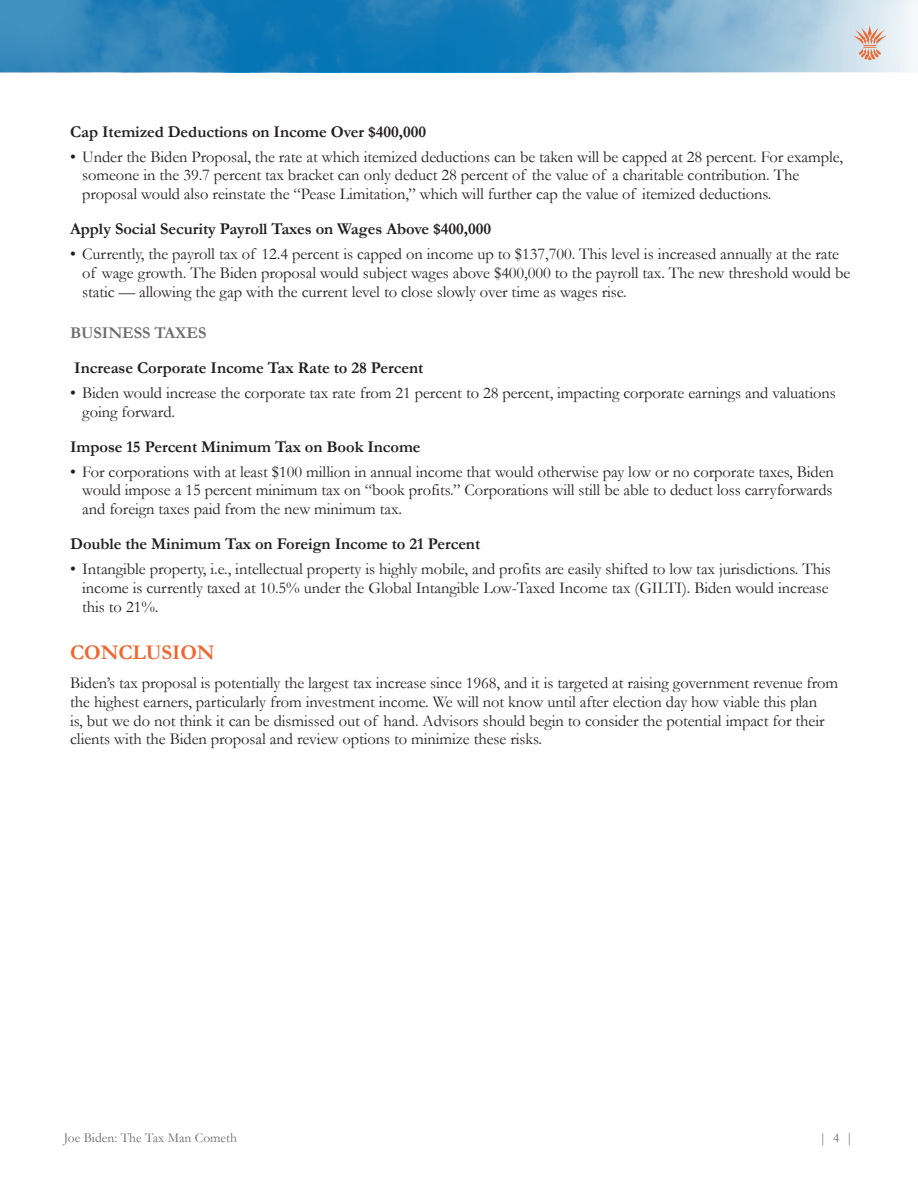
<style>
.page{position:relative;width:918px;height:1188px;background:#fff}
.page>*{position:absolute;margin:0;border:0;box-sizing:border-box;transform-origin:0 0}
.Body{font:700 21px "Garamond";letter-spacing:-.005em;color:#ee6630}
.Body-2{font:16.5px/18.8px "Garamond";letter-spacing:-.005em;color:#231f20}
.bullet{font:16.5px/18.8px "Garamond";letter-spacing:-.005em;color:#231f20}
.topic{font:700 16.5px "Garamond";letter-spacing:-.005em;color:#231f20}
.secondary_head{font:700 16.5px "Garamond";letter-spacing:-.005em;color:#6c6d70}
.t1{font:13.5px "Garamond";color:#6c6d70}
</style>
<div class="page">
<svg style="left:0;top:0;width:918px;height:72px;background:#4694c3"></svg>
<svg style="left:853px;top:26px;width:34px;height:34px"></svg>
<p class="topic" style="left:70px;top:122px;width:357px">Cap Itemized Deductions on Income Over $400,000</p>
<p class="bullet" style="left:82px;top:147px;width:762px;text-indent:-12px">• Under the Biden Proposal, the rate at which itemized deductions can be taken will be capped at 28 percent. For example, someone in the 39.7 percent tax bracket can only deduct 28 percent of the value of a charitable contribution. The proposal would also reinstate the “Pease Limitation,” which will further cap the value of itemized deductions.</p>
<p class="topic" style="left:70px;top:219px;width:422px">Apply Social Security Payroll Taxes on Wages Above $400,000</p>
<p class="bullet" style="left:82px;top:244px;width:770px;text-indent:-12px">• Currently, the payroll tax of 12.4 percent is capped on income up to $137,700. This level is increased annually at the rate of wage growth. The Biden proposal would subject wages above $400,000 to the payroll tax. The new threshold would be static — allowing the gap with the current level to close slowly over time as wages rise.</p>
<p class="secondary_head" style="left:70px;top:323px;width:138px">BUSINESS TAXES</p>
<p class="topic" style="left:74px;top:358px;width:351px">Increase Corporate Income Tax Rate to 28 Percent</p>
<p class="Body-2" style="left:82px;top:383px;width:755px;text-indent:-12px">• Biden would increase the corporate tax rate from 21 percent to 28 percent, impacting corporate earnings and valuations going forward.</p>
<p class="topic" style="left:70px;top:437px;width:352px">Impose 15 Percent Minimum Tax on Book Income</p>
<p class="Body-2" style="left:82px;top:462px;width:753px;text-align:justify;text-indent:-12px">• For corporations with at least $100 million in annual income that would otherwise pay low or no corporate taxes, Biden would impose a 15 percent minimum tax on “book profits.” Corporations will still be able to deduct loss carryforwards and foreign taxes paid from the new minimum tax.</p>
<p class="topic" style="left:70px;top:534px;width:411px">Double the Minimum Tax on Foreign Income to 21 Percent</p>
<p class="Body-2" style="left:82px;top:559px;width:750px;text-indent:-12px">• Intangible property, i.e., intellectual property is highly mobile, and profits are easily shifted to low tax jurisdictions. This income is currently taxed at 10.5% under the Global Intangible Low-Taxed Income tax (GILTI). Biden would increase this to 21%.</p>
<p class="Body" style="left:70px;top:640px;width:146px">CONCLUSION</p>
<p class="Body-2" style="left:70px;top:673px;width:770px">Biden’s tax proposal is potentially the largest tax increase since 1968, and it is targeted at raising government revenue from the highest earners, particularly from investment income. We will not know until after election day how viable this plan<br>is, but we do not think it can be dismissed out of hand. Advisors should begin to consider the potential impact for their clients with the Biden proposal and review options to minimize these risks.</p>
<p class="t1" style="left:64px;top:1130px;width:175px">Joe Biden: The Tax Man Cometh</p>
<p class="t1" style="left:820px;top:1130px;width:35px">| 4 |</p>
</div>
